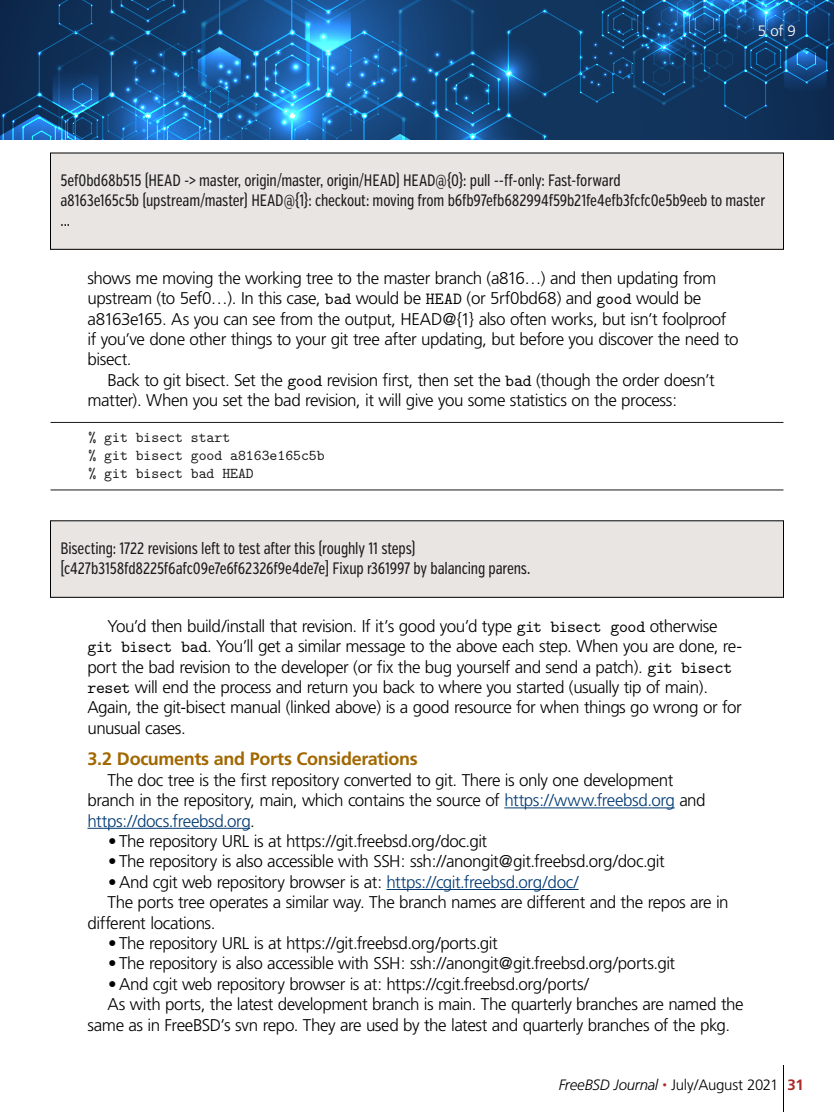
<style>
.page{position:relative;width:834px;height:1112px;background:#fff}
.page>*{position:absolute;margin:0;border:0;box-sizing:border-box;transform-origin:0 0}
.b_head{font:700 18px "Frutiger";letter-spacing:-.02em;color:#a16700}
.body_copy{font:300 17px/20.4px "Frutiger";letter-spacing:-.025em;color:#000}
.t1{font:16.5px/19.8px "Verb Comp";letter-spacing:-.01em;color:#1a1a1a}
.t2{font:15px/18px "LM Mono 10";color:#1a1a1a}
.t3{font:300 15px "Frutiger";letter-spacing:-.02em;color:#000}
.t4{font:300 15px "Frutiger";color:#fff}
.s1{font-family:"LM Mono 10";font-weight:400}
.s2{color:#013972}
.s3{font-style:italic}
.s4{font-style:italic;font-size:9px;color:#ac2b28}
.s5{font-weight:700;color:#ac2b28}
</style>
<div class="page">
<hr style="left:783px;top:1065px;width:1px;height:47px;background:#000">
<svg style="left:0;top:0;width:834px;height:140px;background:#174c82"></svg>
<div style="left:50px;top:153px;width:734px;height:96px;background:#e8e5e2"></div>
<div style="left:50px;top:153px;width:734px;height:97px;border:1px solid #000"></div>
<hr style="left:50px;top:422px;width:734px;height:1px;background:#1a1a1a">
<hr style="left:50px;top:490px;width:734px;height:1px;background:#1a1a1a">
<div style="left:50px;top:521px;width:734px;height:76px;background:#e8e5e2"></div>
<div style="left:50px;top:521px;width:734px;height:77px;border:1px solid #000"></div>
<hr style="left:504px;top:807px;width:171px;height:1px;background:#013972">
<hr style="left:88px;top:828px;width:162px;height:1px;background:#013972">
<hr style="left:386px;top:889px;width:193px;height:1px;background:#013972">
<p class="t4" style="left:758px;top:22px;width:40px">5 of 9</p>
<p class="t1" style="left:60px;top:171px;width:706px">5ef0bd68b515 (HEAD -&gt; master, origin/master, origin/HEAD) HEAD@{0}: pull --ff-only: Fast-forward<br>a8163e165c5b (upstream/master) HEAD@{1}: checkout: moving from b6fb97efb682994f59b21fe4efb3fcfc0e5b9eeb to master ...</p>
<p class="body_copy" style="left:88px;top:268px;width:653px">shows me moving the working tree to the master branch (a816…) and then updating from upstream (to 5ef0…). In this case, <span class="s1">bad</span> would be <span class="s1">HEAD</span> (or 5rf0bd68) and <span class="s1">good</span> would be a8163e165. As you can see from the output, HEAD@{1} also often works, but isn’t foolproof if you’ve done other things to your git tree after updating, but before you discover the need to bisect.</p>
<p class="body_copy" style="left:88px;top:370px;width:629px;text-indent:20px">Back to git bisect. Set the <span class="s1">good</span> revision first, then set the <span class="s1">bad</span> (though the order doesn’t matter). When you set the bad revision, it will give you some statistics on the process:</p>
<p class="t2" style="left:88px;top:428px;width:238px">% git bisect start<br>% git bisect good a8163e165c5b % git bisect bad HEAD</p>
<p class="t1" style="left:60px;top:539px;width:472px">Bisecting: 1722 revisions left to test after this (roughly 11 steps) [c427b3158fd8225f6afc09e7e6f62326f9e4de7e] Fixup r361997 by balancing parens.</p>
<p class="body_copy" style="left:88px;top:616px;width:656px;text-indent:20px">You’d then build/install that revision. If it’s good you’d type <span class="s1">git bisect good</span> otherwise <span class="s1">git bisect bad</span>. You’ll get a similar message to the above each step. When you are done, re&shy;port the bad revision to the developer (or fix the bug yourself and send a patch). <span class="s1">git bisect reset</span> will end the process and return you back to where you started (usually tip of main).<br>Again, the git-bisect manual (linked above) is a good resource for when things go wrong or for unusual cases.</p>
<p class="b_head" style="left:88px;top:749px;width:332px">3.2 Documents and Ports Considerations</p>
<p class="body_copy" style="left:88px;top:770px;width:620px;text-indent:20px">The doc tree is the first repository converted to git. There is only one development branch in the repository, main, which contains the source of <span class="s2">https://www.freebsd.org</span> and <span class="s2">https://docs.freebsd.org</span>.</p>
<p class="body_copy" style="left:108px;top:831px;width:381px">• The repository URL is at https://git.freebsd.org/doc.git</p>
<p class="body_copy" style="left:108px;top:852px;width:558px">• The repository is also accessible with SSH: ssh://anongit@git.freebsd.org/doc.git</p>
<p class="body_copy" style="left:108px;top:872px;width:472px">• And cgit web repository browser is at: <span class="s2">https://cgit.freebsd.org/doc/</span></p>
<p class="body_copy" style="left:88px;top:892px;width:643px;text-indent:20px">The ports tree operates a similar way. The branch names are different and the repos are in different locations.</p>
<p class="body_copy" style="left:108px;top:933px;width:391px">• The repository URL is at https://git.freebsd.org/ports.git</p>
<p class="body_copy" style="left:108px;top:954px;width:569px">• The repository is also accessible with SSH: ssh://anongit@git.freebsd.org/ports.git</p>
<p class="body_copy" style="left:108px;top:974px;width:482px">• And cgit web repository browser is at: https://cgit.freebsd.org/ports/</p>
<p class="body_copy" style="left:88px;top:994px;width:658px;text-indent:20px">As with ports, the latest development branch is main. The quarterly branches are named the same as in FreeBSD’s svn repo. They are used by the latest and quarterly branches of the pkg.</p>
<p class="t3" style="left:559px;top:1077px;width:247px"><span class="s3">FreeBSD Journal</span> <span class="s4">•</span> July/August 2021 <span class="s5">31</span></p>
</div>
